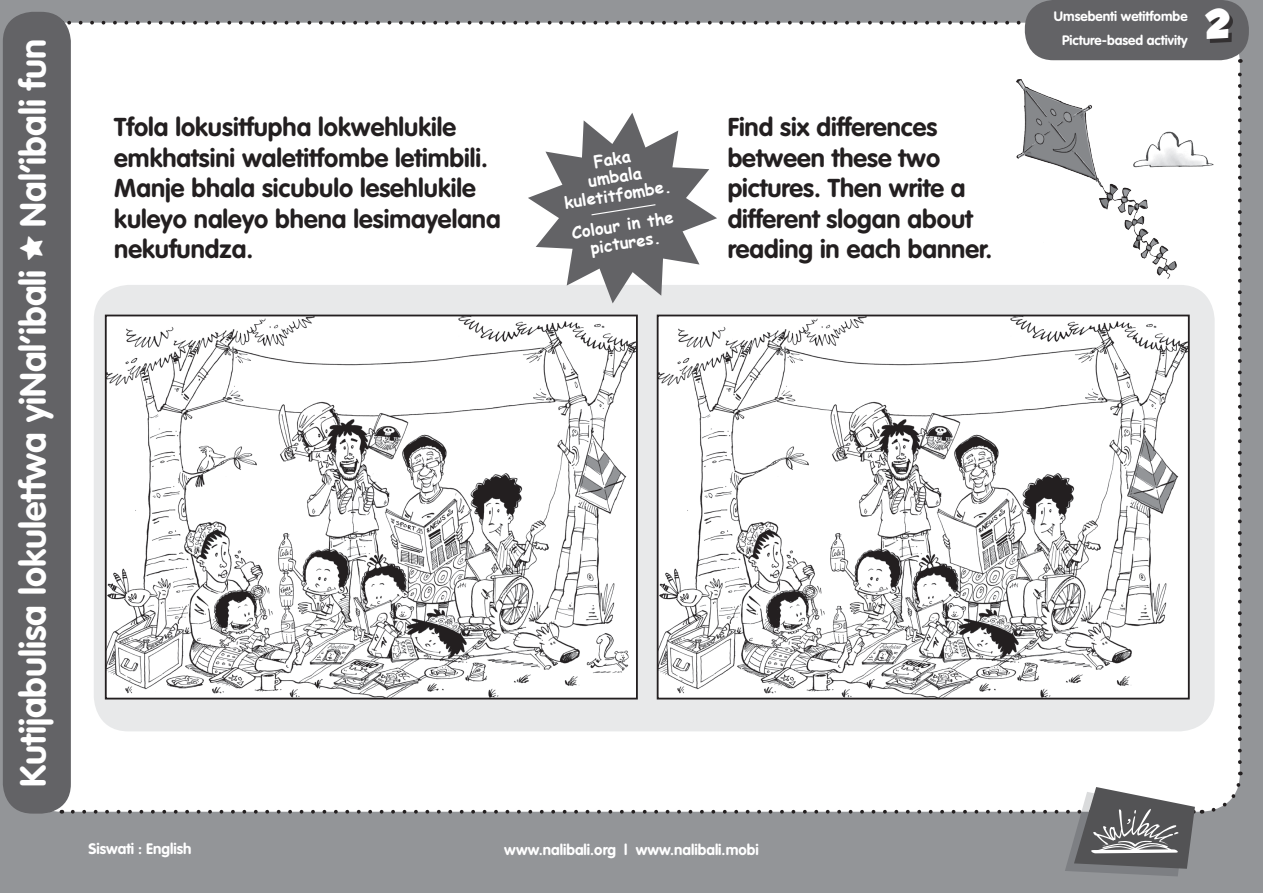
<style>
.page{position:relative;width:1263px;height:893px;background:#939598}
.page>*{position:absolute;margin:0;border:0;box-sizing:border-box;transform-origin:0 0}
.t1{font:700 36px "VAG Rounded Std";color:#fff}
.t2{font:36px "GROBOLD";color:#fff}
.t3{font:700 25.5px/30.6px "VAG Rounded Std";color:#231f20}
.t4{font:700 16.5px/18px "Comic Sans MS";color:#fff;text-align:center}
.t5{font:700 15px "VAG Rounded Std";color:#fff}
.t6{font:700 13.5px/23.7px "VAG Rounded Std";color:#fff;text-align:center}
</style>
<div class="page">
<div style="left:23px;top:23px;width:1217px;height:789px;background:#fff;border-radius:38px"></div>
<svg style="left:63px;top:21px;width:963px;height:4px"></svg>
<svg style="left:20px;top:806px;width:42px;height:8px"></svg>
<svg style="left:1209px;top:772px;width:34px;height:40px"></svg>
<svg style="left:1201px;top:51px;width:41px;height:711px"></svg>
<svg style="left:73px;top:787px;width:1129px;height:89px"></svg>
<div style="left:94px;top:285px;width:1120px;height:446px;background:#e8e9ea;border-radius:35px"></div>
<svg style="left:528px;top:113px;width:189px;height:190px"></svg>
<img style="left:108px;top:318px;width:527px;height:378px">
<div style="left:105px;top:315px;width:533px;height:384px;border:2px solid #231f20"></div>
<img style="left:660px;top:318px;width:527px;height:378px">
<div style="left:657px;top:315px;width:533px;height:384px;border:2px solid #231f20"></div>
<img style="left:1016px;top:79px;width:174px;height:208px">
<img style="left:1130px;top:128px;width:89px;height:46px">
<div style="left:1025px;top:0;width:224px;height:60px;background:#636366;border-radius:28px"></div>
<div style="left:1208px;top:12px;width:25px;height:30px;background:#231f20;opacity:.75"></div>
<div style="left:3px;top:12px;width:68px;height:802px;background:#636366;border-radius:30px"></div>
<h1 class="t1" style="left:12px;top:787px;width:749px;rotate:-90deg">Kutijabulisa lokuletfwa yiNal’ibali Nal’ibali fun</h1>
<p class="t3" style="left:114px;top:113px;width:388px">Tfola lokusitfupha lokwehlukile emkhatsini waletitfombe letimbili.<br>Manje bhala sicubulo lesehlukile kuleyo naleyo bhena lesimayelana nekufundza.</p>
<p class="t4" style="left:558px;top:158px;width:109px;rotate:-9deg">Faka<br>umbala kuletitfombe.</p>
<p class="t4" style="left:570px;top:223px;width:104px;rotate:-9deg">Colour in the pictures.</p>
<p class="t3" style="left:728px;top:113px;width:266px">Find six differences between these two pictures. Then write a different slogan about reading in each banner.</p>
<p class="t5" style="left:88px;top:840px;width:105px">Siswati : English</p>
<p class="t5" style="left:504px;top:840px;width:256px">www.nalibali.org l www.nalibali.mobi</p>
<p class="t6" style="left:1054px;top:5px;width:135px">Umsebenti wetitfombe<br>Picture-based activity</p>
<h1 class="t2" style="left:1205px;top:3px;width:26px">2</h1>
</div>
